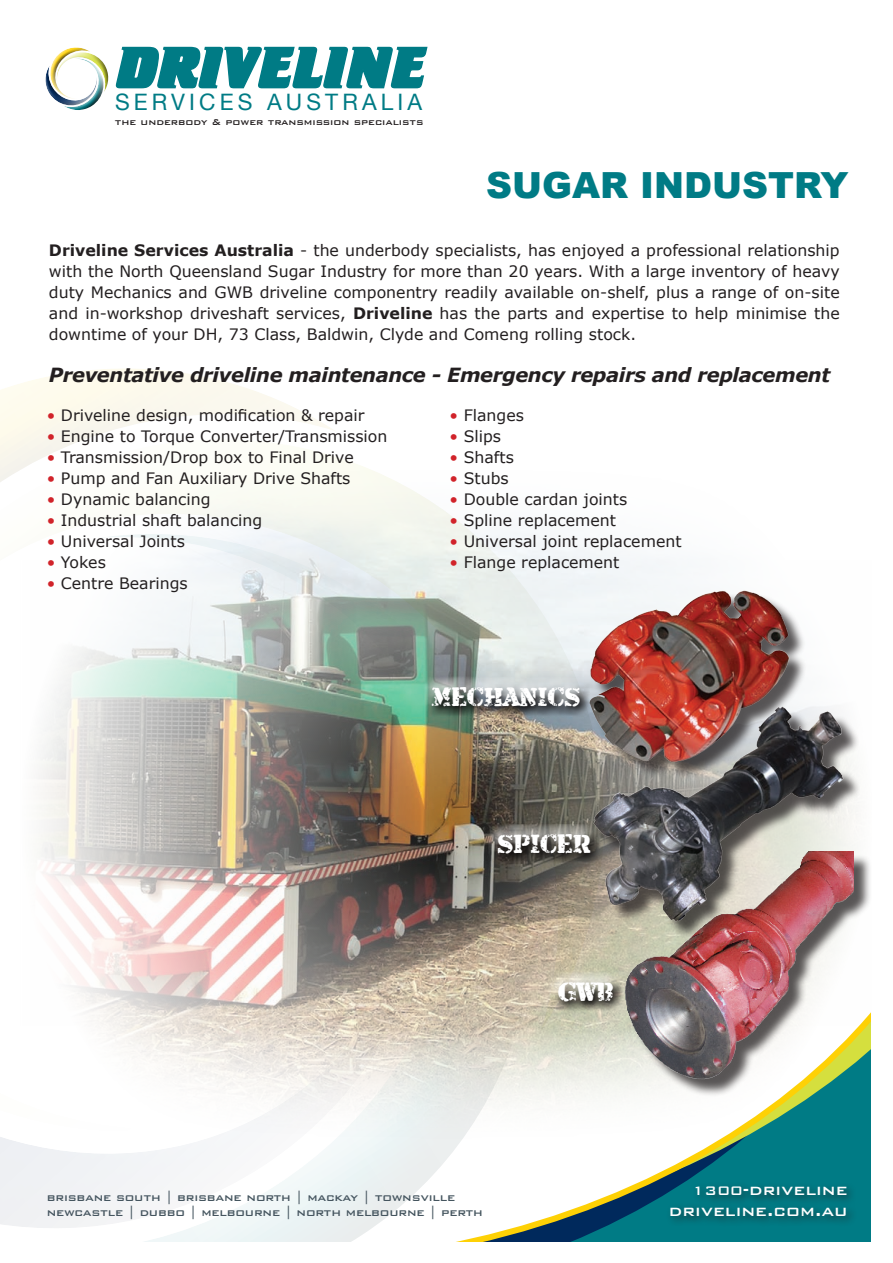
<style>
.page{position:relative;width:893px;height:1263px;background:#fff}
.page>*{position:absolute;margin:0;border:0;box-sizing:border-box;transform-origin:0 0}
.t1{font:italic 800 54.75px "AT Crillee";color:#007b85}
.t2{font:900 36px "Arial";color:#007b85}
.t3{font:27px "Armalite Rifle";color:#fff}
.t4{font:22.65px "Helvetica Neue";letter-spacing:.185em;color:#007b85}
.t5{font:italic 700 19.5px "Verdana";letter-spacing:-.02em;color:#231f20}
.t6{font:500 19.5px/21px "Bank Gothic BT";color:#fff;text-align:right}
.t7{font:15.75px/21px "Verdana";color:#231f20;text-align:justify}
.t8{font:500 13.5px/15px "Bank Gothic BT";letter-spacing:-.015em;color:#45555f}
.t9{font:500 11.25px "Bank Gothic BT";letter-spacing:-.005em;color:#231f20}
.s1{font-weight:700}
.s2{color:#d1232a}
.s3{font-size:16.5px}
</style>
<div class="page">
<svg style="left:45px;top:46px;width:383px;height:64px"></svg>
<svg style="left:0;top:369px;width:254px;height:22px;fill:#fefbed"></svg>
<svg style="left:0;top:391px;width:335px;height:91px;fill:#fdfbef"></svg>
<svg style="left:0;top:1137px;width:664px;height:105px"></svg>
<div style="left:665px;top:1182px;width:192px;height:45px;background:#231f20;opacity:.75"></div>
<img style="left:20px;top:453px;width:851px;height:701px">
<div style="left:592px;top:592px;width:214px;height:187px;background:#231f20;opacity:.75"></div>
<img style="left:590px;top:589px;width:201px;height:101px">
<img style="left:529px;top:690px;width:342px;height:238px">
<div style="left:627px;top:854px;width:244px;height:242px;background:#231f20;opacity:.75"></div>
<img style="left:590px;top:852px;width:263px;height:258px">
<div style="left:428px;top:683px;width:163px;height:35px;background:#231f20;opacity:.85"></div>
<div style="left:422px;top:677px;width:166px;height:36px;background:#fff;opacity:.75"></div>
<div style="left:424px;top:680px;width:167px;height:37px;background:#231f20;opacity:.75"></div>
<div style="left:493px;top:830px;width:108px;height:35px;background:#231f20;opacity:.85"></div>
<div style="left:488px;top:824px;width:110px;height:37px;background:#fff;opacity:.75"></div>
<div style="left:490px;top:830px;width:111px;height:34px;background:#231f20;opacity:.75"></div>
<div style="left:554px;top:978px;width:70px;height:35px;background:#231f20;opacity:.85"></div>
<div style="left:548px;top:971px;width:73px;height:32px;background:#fff;opacity:.75"></div>
<div style="left:551px;top:977px;width:72px;height:35px;background:#231f20;opacity:.75"></div>
<h1 class="t1" style="left:116px;top:33px;width:311px">DRIVELINE</h1>
<h3 class="t4" style="left:115px;top:88px;width:309px">SERVICES AUSTRALIA</h3>
<p class="t9" style="left:115px;top:116px;width:310px">the underbody &amp; power transmission specialists</p>
<h2 class="t2" style="left:486px;top:159px;width:364px">SUGAR INDUSTRY</h2>
<p class="t7" style="left:49px;top:240px;width:792px"><span class="s1">Driveline Services Australia</span> - the underbody specialists, has enjoyed a professional relationship with the North Queensland Sugar Industry for more than 20 years. With a large inventory of heavy duty Mechanics and GWB driveline componentry readily available on-shelf, plus a range of on-site and in-workshop driveshaft services, <span class="s1">Driveline</span> has the parts and expertise to help minimise the downtime of your DH, 73 Class, Baldwin, Clyde and Comeng rolling stock.</p>
<p class="t5" style="left:49px;top:361px;width:783px">Preventative driveline maintenance - Emergency repairs and replacement</p>
<p class="t7" style="left:47px;top:404px;width:319px"><span class="s2">•</span> Driveline design, modification &amp; repair</p>
<p class="t7" style="left:47px;top:425px;width:342px"><span class="s2">•</span> Engine to Torque Converter/Transmission</p>
<p class="t7" style="left:47px;top:446px;width:308px"><span class="s2">•</span> Transmission/Drop box to Final Drive</p>
<p class="t7" style="left:47px;top:467px;width:305px"><span class="s2">•</span> Pump and Fan Auxiliary Drive Shafts</p>
<p class="t7" style="left:47px;top:488px;width:165px"><span class="s2">•</span> Dynamic balancing</p>
<p class="t7" style="left:47px;top:509px;width:217px"><span class="s2">•</span> Industrial shaft balancing</p>
<p class="t7" style="left:47px;top:530px;width:140px"><span class="s2">•</span> Universal Joints</p>
<p class="t7" style="left:47px;top:551px;width:61px"><span class="s2">•</span> Yokes</p>
<p class="t7" style="left:47px;top:572px;width:143px"><span class="s2">•</span> Centre Bearings</p>
<p class="t7" style="left:450px;top:404px;width:76px"><span class="s2">•</span> Flanges</p>
<p class="t7" style="left:450px;top:425px;width:53px"><span class="s2">•</span> Slips</p>
<p class="t7" style="left:450px;top:446px;width:66px"><span class="s2">•</span> Shafts</p>
<p class="t7" style="left:450px;top:467px;width:61px"><span class="s2">•</span> Stubs</p>
<p class="t7" style="left:450px;top:488px;width:179px"><span class="s2">•</span> Double cardan joints</p>
<p class="t7" style="left:450px;top:509px;width:168px"><span class="s2">•</span> Spline replacement</p>
<p class="t7" style="left:450px;top:530px;width:233px"><span class="s2">•</span> Universal joint replacement</p>
<p class="t7" style="left:450px;top:551px;width:171px"><span class="s2">•</span> Flange replacement</p>
<h3 class="t3" style="left:432px;top:687px;width:150px">MECHANICS</h3>
<h3 class="t3" style="left:497px;top:834px;width:95px">SPICER</h3>
<h3 class="t3" style="left:558px;top:981px;width:57px">GWB</h3>
<p class="t8" style="left:47px;top:1190px;width:438px">brisbane south | brisbane north | mackay | townsville newcastle | dubbo | melbourne | north melbourne | perth</p>
<p class="t6" style="left:669px;top:1179px;width:180px"><span class="s3">1300</span>-driveline driveline.com.au</p>
</div>
